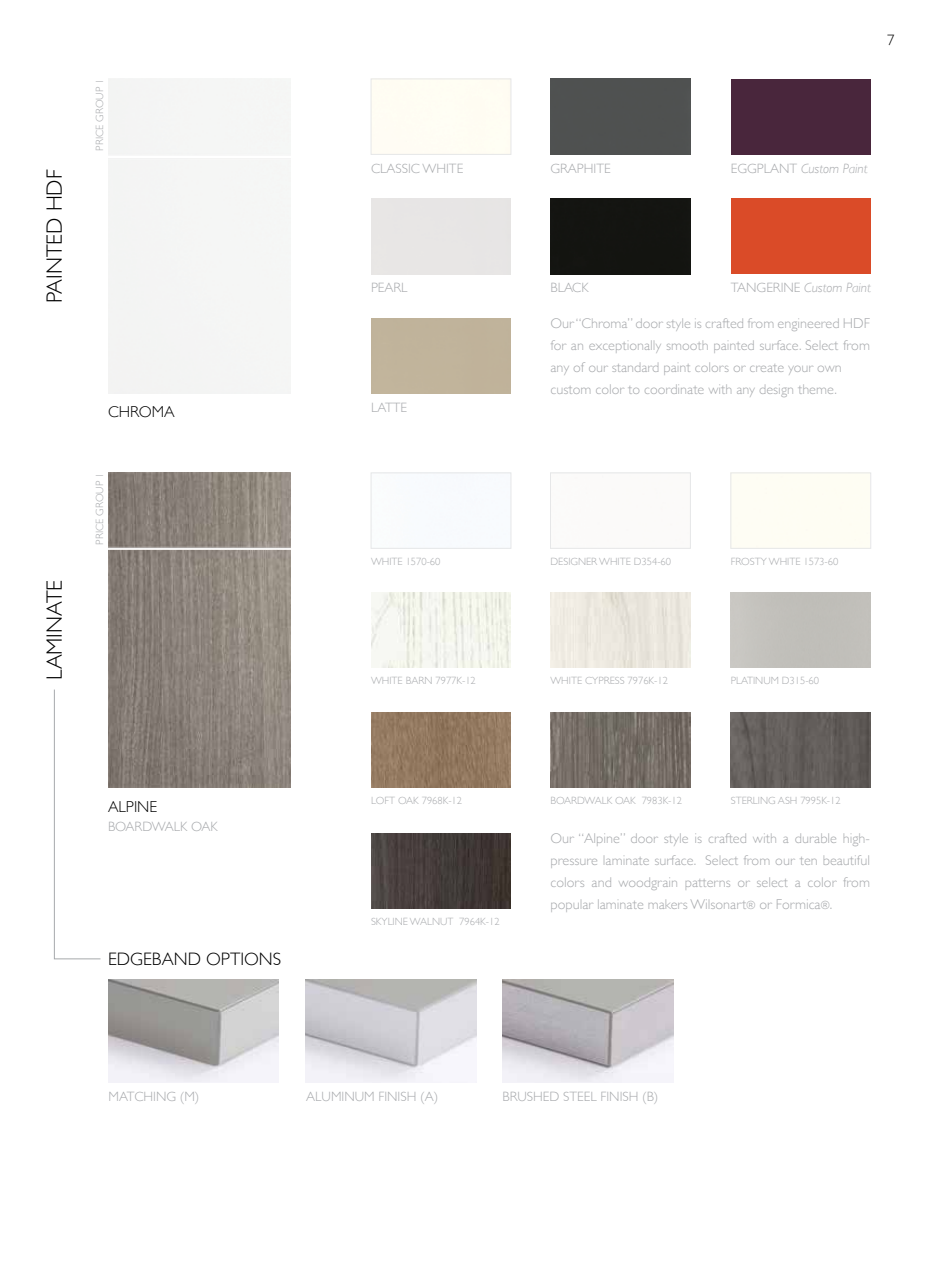
<style>
.page{position:relative;width:945px;height:1269px;background:#fff}
.page>*{position:absolute;margin:0;border:0;box-sizing:border-box;transform-origin:0 0}
.t1{font:300 22.05px "Gill Sans";color:#000}
.t2{font:300 18px "Gill Sans";color:#000}
.t3{font:300 15.75px "Gill Sans";color:#000}
.t4{font:300 15px "Gill Sans";color:#000}
.t5{font:300 14.25px/22.2px "Gill Sans";color:#a7a9ac}
.t6{font:300 13.5px "Gill Sans";color:#a7a9ac}
.t7{font:italic 300 13.5px "Gill Sans";color:#a7a9ac}
.t8{font:300 10.5px "Gill Sans";color:#a7a9ac}
.s1{font-style:normal}
.s2{font-size:11.25px}
</style>
<div class="page">
<div style="left:371px;top:473px;width:140px;height:75px;border:1px solid #e6e7e8"></div>
<img style="left:108px;top:980px;width:171px;height:102px">
<img style="left:502px;top:980px;width:172px;height:102px">
<img style="left:305px;top:980px;width:171px;height:102px">
<img style="left:371px;top:712px;width:140px;height:76px">
<img style="left:371px;top:833px;width:140px;height:76px">
<img style="left:550px;top:593px;width:140px;height:75px">
<img style="left:371px;top:593px;width:140px;height:75px">
<img style="left:550px;top:712px;width:140px;height:76px">
<img style="left:731px;top:712px;width:140px;height:76px">
<div style="left:550px;top:473px;width:140px;height:75px;border:1px solid #e6e7e8"></div>
<img style="left:108px;top:473px;width:182px;height:314px">
<div style="left:731px;top:199px;width:140px;height:75px;background:#da4b28"></div>
<div style="left:731px;top:79px;width:140px;height:75px;background:#49263c"></div>
<div style="left:550px;top:79px;width:140px;height:75px;background:#4f5150"></div>
<div style="left:550px;top:199px;width:140px;height:75px;background:#131411"></div>
<div style="left:371px;top:79px;width:140px;height:75px;border:1px solid #e6e7e8"></div>
<div style="left:731px;top:473px;width:140px;height:75px;border:1px solid #e6e7e8"></div>
<svg style="left:54px;top:689px;width:47px;height:271px"></svg>
<h1 class="t1" style="left:37px;top:303px;width:135px;rotate:-90deg">PAINTED HDF</h1>
<p class="t8" style="left:91px;top:151px;width:73px;rotate:-90deg">PRICE GROUP 1</p>
<h1 class="t1" style="left:37px;top:680px;width:101px;rotate:-90deg">LAMINATE</h1>
<p class="t3" style="left:108px;top:399px;width:68px">CHROMA</p>
<p class="t8" style="left:91px;top:545px;width:73px;rotate:-90deg">PRICE GROUP 1</p>
<p class="t3" style="left:108px;top:794px;width:51px">ALPINE</p>
<p class="t6" style="left:108px;top:816px;width:111px">BOARDWALK OAK</p>
<p class="t2" style="left:108px;top:945px;width:175px">EDGEBAND OPTIONS</p>
<p class="t6" style="left:371px;top:158px;width:94px">CLASSIC WHITE</p>
<p class="t6" style="left:371px;top:277px;width:38px">PEARL</p>
<p class="t6" style="left:371px;top:397px;width:38px">LATTE</p>
<p class="t4" style="left:887px;top:28px;width:9px">7</p>
<p class="t6" style="left:550px;top:158px;width:62px">GRAPHITE</p>
<p class="t7" style="left:731px;top:161px;width:138px"><span class="s1">EGGPLANT</span> Custom Paint</p>
<p class="t6" style="left:550px;top:277px;width:40px">BLACK</p>
<p class="t7" style="left:731px;top:280px;width:142px"><span class="s1">TANGERINE</span> Custom Paint</p>
<p class="t5" style="left:550px;top:312px;width:321px">Our “Chroma” door style is crafted from engineered HDF for an exceptionally smooth painted surface. Select from any of our standard paint colors or create your own custom color to coordinate with any design theme.</p>
<p class="t8" style="left:371px;top:553px;width:71px">WHITE 1570-60</p>
<p class="t8" style="left:550px;top:553px;width:122px">DESIGNER WHITE D354-60</p>
<p class="t8" style="left:731px;top:553px;width:109px">FROSTY WHITE 1573-60</p>
<p class="t8" style="left:371px;top:673px;width:106px">WHITE BARN 7977K-12</p>
<p class="t8" style="left:550px;top:673px;width:119px">WHITE CYPRESS 7976K-12</p>
<p class="t8" style="left:731px;top:673px;width:90px">PLATINUM D315-60</p>
<p class="t8" style="left:371px;top:792px;width:93px">LOFT OAK 7968K-12</p>
<p class="t8" style="left:371px;top:913px;width:130px">SKYLINE WALNUT 7964K-12</p>
<p class="t8" style="left:550px;top:792px;width:133px">BOARDWALK OAK 7983K-12</p>
<p class="t8" style="left:731px;top:792px;width:111px">STERLING ASH 7995K-12</p>
<p class="t5" style="left:550px;top:827px;width:321px;text-align:justify">Our “Alpine” door style is crafted with a durable high&shy;pressure laminate surface. Select from our ten beautiful colors and woodgrain patterns or select a color from popular laminate makers Wilsonart<span class="s2">®</span> or Formica<span class="s2">®</span>.</p>
<p class="t6" style="left:108px;top:1086px;width:92px">MATCHING (M)</p>
<p class="t6" style="left:306px;top:1086px;width:133px">ALUMINUM FINISH (A)</p>
<p class="t6" style="left:502px;top:1086px;width:157px">BRUSHED STEEL FINISH (B)</p>
</div>
